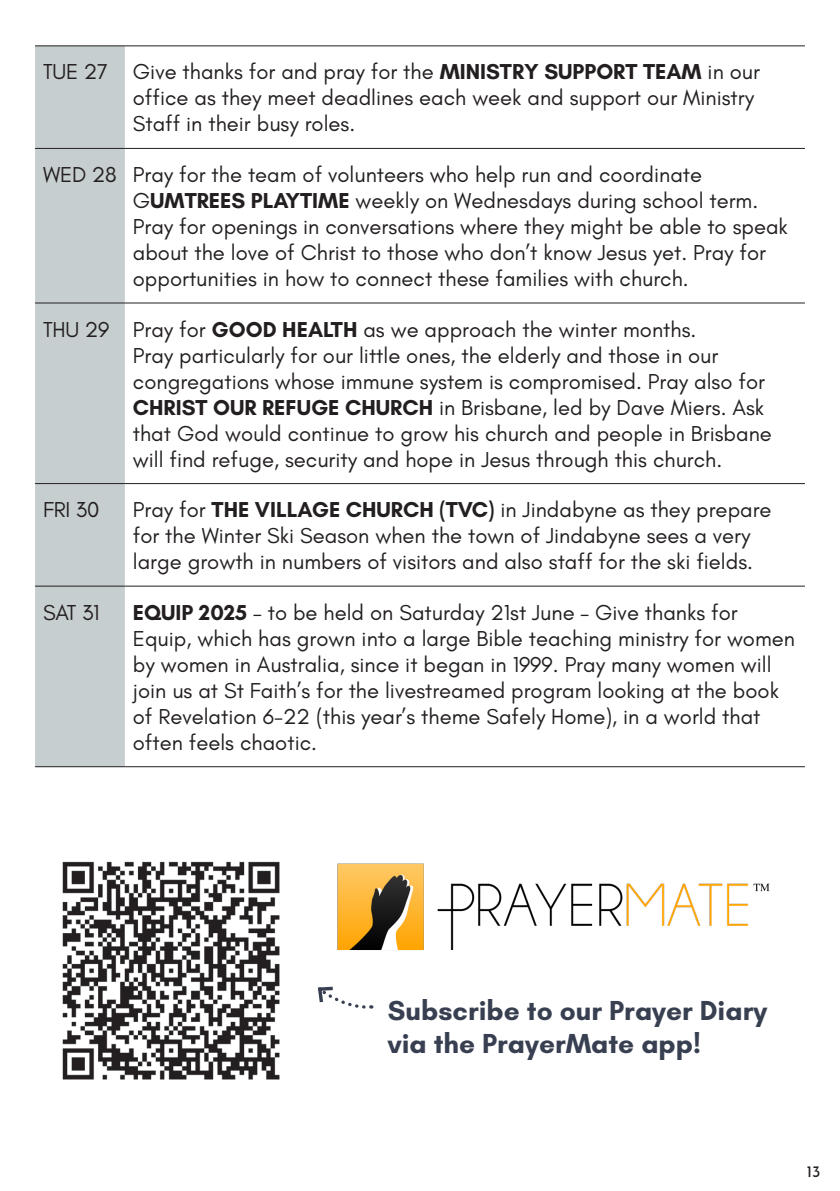
<style>
.page{position:relative;width:840px;height:1191px;background:#fff}
.page>*{position:absolute;margin:0;border:0;box-sizing:border-box;transform-origin:0 0}
.HEADING_2{font:700 28px/33.6px "Glacial Indifference";color:#373f51}
.t1{font:22px/26px "Glacial Indifference";color:#231f20}
.t2{font:16px "Josefin Sans";color:#231f20}
.s1{font-weight:700}
</style>
<div class="page">
<img style="left:337px;top:863px;width:433px;height:87px">
<img style="left:62px;top:861px;width:218px;height:219px">
<svg style="left:317px;top:986px;width:54px;height:23px"></svg>
<div style="left:35px;top:46px;width:90px;height:720px;background:#c7cecf"></div>
<hr style="left:35px;top:45px;width:90px;height:1px;background:#231f20">
<hr style="left:125px;top:45px;width:679px;height:1px;background:#231f20">
<hr style="left:35px;top:148px;width:90px;height:1px;background:#231f20">
<hr style="left:125px;top:148px;width:679px;height:1px;background:#231f20">
<hr style="left:35px;top:302px;width:90px;height:1px;background:#231f20">
<hr style="left:125px;top:302px;width:679px;height:1px;background:#231f20">
<hr style="left:35px;top:483px;width:90px;height:1px;background:#231f20">
<hr style="left:125px;top:483px;width:679px;height:1px;background:#231f20">
<hr style="left:35px;top:585px;width:90px;height:1px;background:#231f20">
<hr style="left:125px;top:585px;width:679px;height:1px;background:#231f20">
<hr style="left:35px;top:766px;width:90px;height:1px;background:#231f20">
<hr style="left:125px;top:766px;width:679px;height:1px;background:#231f20">
<p class="t1" style="left:43px;top:59px;width:66px">TUE 27</p>
<p class="t1" style="left:133px;top:59px;width:628px">Give thanks for and pray for the <span class="s1">MINISTRY SUPPORT TEAM</span> in our office as they meet deadlines each week and support our Ministry<br>Staff in their busy roles.</p>
<p class="t1" style="left:43px;top:162px;width:75px">WED 28</p>
<p class="t1" style="left:133px;top:162px;width:656px">Pray for the team of volunteers who help run and coordinate G<span class="s1">UMTREES PLAYTIME</span> weekly on Wednesdays during school term.<br>Pray for openings in conversations where they might be able to speak about the love of Christ to those who don’t know Jesus yet. Pray for opportunities in how to connect these families with church.</p>
<p class="t1" style="left:43px;top:316px;width:68px">THU 29</p>
<p class="t1" style="left:133px;top:316px;width:640px">Pray for <span class="s1">GOOD HEALTH</span> as we approach the winter months.<br>Pray particularly for our little ones, the elderly and those in our congregations whose immune system is compromised. Pray also for <span class="s1">CHRIST OUR REFUGE CHURCH</span> in Brisbane, led by Dave Miers. Ask that God would continue to grow his church and people in Brisbane will find refuge, security and hope in Jesus through this church.</p>
<p class="t1" style="left:43px;top:497px;width:58px">FRI 30</p>
<p class="t1" style="left:133px;top:497px;width:640px">Pray for <span class="s1">THE VILLAGE CHURCH (TVC)</span> in Jindabyne as they prepare for the Winter Ski Season when the town of Jindabyne sees a very large growth in numbers of visitors and also staff for the ski fields.</p>
<p class="t1" style="left:43px;top:599px;width:58px">SAT 31</p>
<p class="t1" style="left:133px;top:599px;width:663px"><span class="s1">EQUIP 2025</span> – to be held on Saturday 21st June – Give thanks for Equip, which has grown into a large Bible teaching ministry for women by women in Australia, since it began in 1999. Pray many women will join us at St Faith’s for the livestreamed program looking at the book of Revelation 6-22 (this year’s theme Safely Home), in a world that often feels chaotic.</p>
<p class="HEADING_2" style="left:387px;top:993px;width:380px">Subscribe to our Prayer Diary via the PrayerMate app!</p>
<p class="t2" style="left:806px;top:1158px;width:15px">13</p>
</div>
